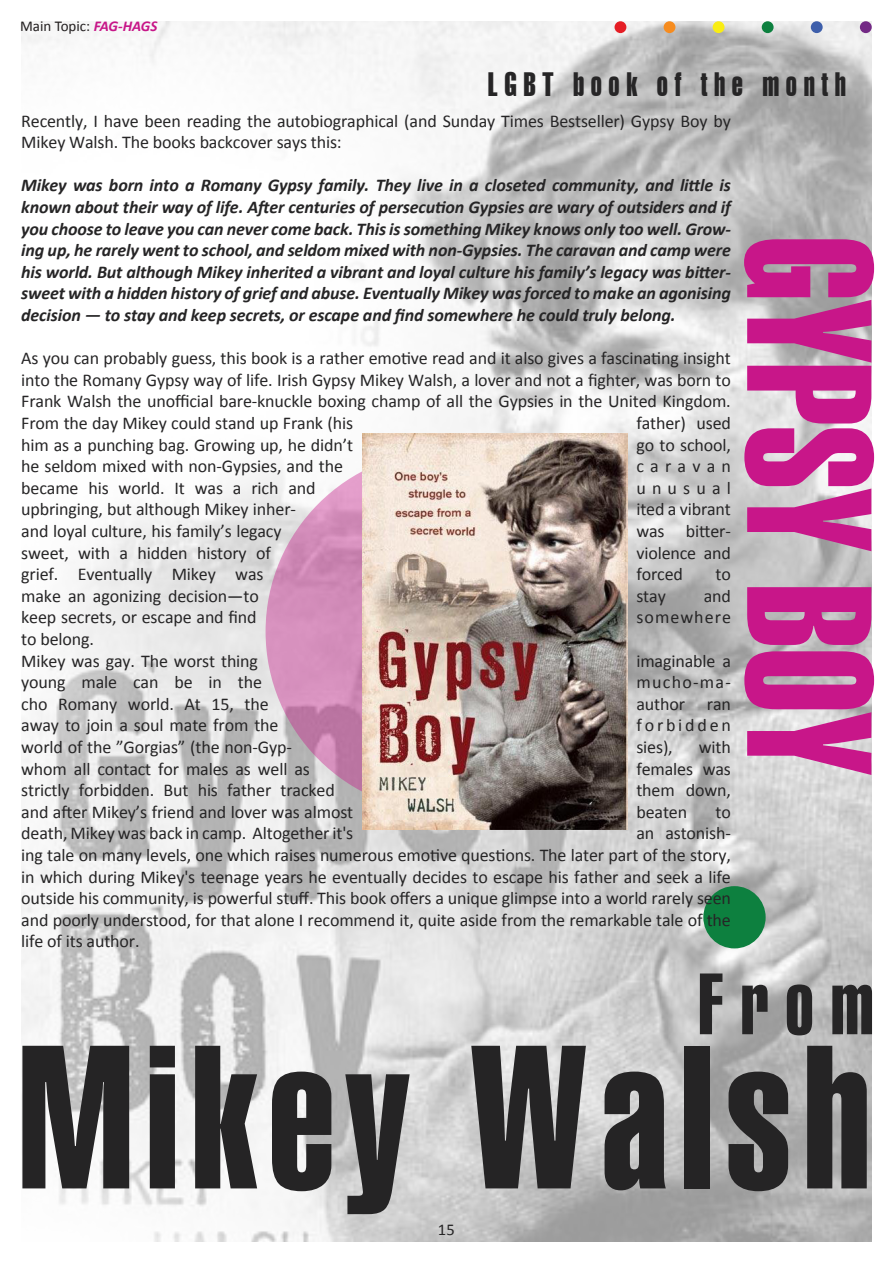
<style>
.page{position:relative;width:893px;height:1263px;background:#fff}
.page>*{position:absolute;margin:0;border:0;box-sizing:border-box;transform-origin:0 0}
.t1{font:198px "Swiss 911 BT Extra Compressed";letter-spacing:.06em;color:#252425}
.t2{font:172.5px "Swiss 911 BT Extra Compressed";color:#c81689}
.t3{font:84.3px "Swiss 911 BT Extra Compressed";color:#262526}
.t4{font:33px "Swiss 911 BT Extra Compressed";letter-spacing:.2em;color:#262526}
.t5{font:18px/21.6px "Calibri";letter-spacing:-.01em;color:#262526}
.t6{font:italic 700 18px/21.6px "Calibri";letter-spacing:-.01em;color:#262526;text-align:justify}
.t7{font:18px "Calibri";letter-spacing:.055em;color:#262526}
.t8{font:18px "Calibri";letter-spacing:.155em;color:#262526}
.t9{font:18px "Calibri";letter-spacing:.345em;color:#262526}
.t10{font:18px "Calibri";letter-spacing:.34em;color:#262526}
.t11{font:16.5px "Calibri";color:#262526}
.t12{font:15px "Calibri";color:#231f20}
.s1{font-weight:700;font-style:italic;color:#c71688}
</style>
<div class="page">
<img style="left:21px;top:21px;width:851px;height:1221px">
<div style="left:703px;top:886px;width:63px;height:62px;background:#0d803f;border-radius:50%"></div>
<svg style="left:266px;top:451px;width:361px;height:361px;background:#cf89b6"></svg>
<img style="left:362px;top:433px;width:265px;height:397px">
<div style="left:615px;top:21px;width:11px;height:12px;background:#e51e25;border-radius:50%"></div>
<div style="left:664px;top:21px;width:11px;height:12px;background:#f68c1f;border-radius:50%"></div>
<div style="left:713px;top:21px;width:11px;height:12px;background:#f9ed14;border-radius:50%"></div>
<div style="left:762px;top:21px;width:12px;height:12px;background:#0d803f;border-radius:50%"></div>
<div style="left:811px;top:21px;width:12px;height:12px;background:#3e5fab;border-radius:50%"></div>
<div style="left:860px;top:21px;width:12px;height:12px;background:#732985;border-radius:50%"></div>
<p class="t12" style="left:20px;top:16px;width:139px">Main Topic: <span class="s1">FAG-HAGS</span></p>
<p class="t4" style="left:488px;top:66px;width:360px">LGBT book of the month</p>
<p class="t5" style="left:21px;top:110px;width:711px">Recently, I have been reading the autobiographical (and Sunday Times Bestseller) Gypsy Boy by<br>Mikey Walsh. The books backcover says this:</p>
<p class="t6" style="left:21px;top:175px;width:711px">Mikey was born into a Romany Gypsy family. They live in a closeted community, and little is known about their way of life. After centuries of persecution Gypsies are wary of outsiders and if you choose to leave you can never come back. This is something Mikey knows only too well. Grow&shy;ing up, he rarely went to school, and seldom mixed with non-Gypsies. The caravan and camp were his world. But although Mikey inherited a vibrant and loyal culture his family’s legacy was bitter&shy;sweet with a hidden history of grief and abuse. Eventually Mikey was forced to make an agonising decision — to stay and keep secrets, or escape and find somewhere he could truly belong.</p>
<p class="t5" style="left:21px;top:347px;width:711px;text-align:justify">As you can probably guess, this book is a rather emotive read and it also gives a fascinating insight into the Romany Gypsy way of life. Irish Gypsy Mikey Walsh, a lover and not a fighter, was born to Frank Walsh the unofficial bare-knuckle boxing champ of all the Gypsies in the United Kingdom.<br>From the day Mikey could stand up Frank (his</p>
<p class="t5" style="left:636px;top:412px;width:96px">father) used</p>
<p class="t5" style="left:21px;top:434px;width:333px">him as a punching bag. Growing up, he didn’t</p>
<p class="t5" style="left:636px;top:434px;width:96px">go to school,</p>
<p class="t5" style="left:21px;top:455px;width:323px">he seldom mixed with non-Gypsies, and the</p>
<p class="t9" style="left:636px;top:455px;width:96px">caravan</p>
<p class="t5" style="left:21px;top:477px;width:296px">became his world. It was a rich and</p>
<p class="t10" style="left:636px;top:476px;width:96px">unusual</p>
<p class="t5" style="left:21px;top:499px;width:276px">upbringing, but although Mikey inher-</p>
<p class="t5" style="left:636px;top:499px;width:96px">ited a vibrant</p>
<p class="t5" style="left:21px;top:520px;width:262px">and loyal culture, his family’s legacy</p>
<p class="t5" style="left:636px;top:520px;width:96px">was bitter-</p>
<p class="t5" style="left:21px;top:542px;width:251px">sweet, with a hidden history of</p>
<p class="t5" style="left:636px;top:542px;width:96px">violence and</p>
<p class="t5" style="left:21px;top:563px;width:244px">grief. Eventually Mikey was</p>
<p class="t5" style="left:636px;top:563px;width:48px">forced</p>
<p class="t5" style="left:716px;top:563px;width:17px">to</p>
<p class="t5" style="left:21px;top:585px;width:239px">make an agonizing decision—to</p>
<p class="t5" style="left:636px;top:585px;width:31px">stay</p>
<p class="t5" style="left:704px;top:585px;width:29px">and</p>
<p class="t5" style="left:21px;top:607px;width:237px">keep secrets, or escape and find</p>
<p class="t7" style="left:636px;top:606px;width:96px">somewhere</p>
<p class="t5" style="left:21px;top:628px;width:238px">to belong.<br>Mikey was gay. The worst thing</p>
<p class="t5" style="left:636px;top:650px;width:96px">imaginable a</p>
<p class="t5" style="left:21px;top:671px;width:242px">young male can be in the</p>
<p class="t5" style="left:636px;top:671px;width:96px">mucho-ma-</p>
<p class="t5" style="left:21px;top:693px;width:249px">cho Romany world. At 15, the</p>
<p class="t5" style="left:636px;top:693px;width:96px">author ran</p>
<p class="t5" style="left:21px;top:715px;width:259px">away to join a soul mate from the</p>
<p class="t8" style="left:636px;top:714px;width:96px">forbidden</p>
<p class="t5" style="left:21px;top:736px;width:272px">world of the ”Gorgias” (the non-Gyp-</p>
<p class="t5" style="left:636px;top:736px;width:38px">sies),</p>
<p class="t5" style="left:699px;top:736px;width:34px">with</p>
<p class="t5" style="left:21px;top:758px;width:290px">whom all contact for males as well as</p>
<p class="t5" style="left:636px;top:758px;width:96px">females was</p>
<p class="t5" style="left:21px;top:779px;width:315px">strictly forbidden. But his father tracked</p>
<p class="t5" style="left:636px;top:779px;width:96px">them down,</p>
<p class="t5" style="left:21px;top:801px;width:333px">and after Mikey’s friend and lover was almost</p>
<p class="t5" style="left:636px;top:801px;width:52px">beaten</p>
<p class="t5" style="left:716px;top:801px;width:17px">to</p>
<p class="t5" style="left:21px;top:823px;width:334px">death, Mikey was back in camp. Altogether it's</p>
<p class="t5" style="left:21px;top:823px;width:711px;text-align:justify;text-indent:615px">an astonish&shy;ing tale on many levels, one which raises numerous emotive questions. The later part of the story, in which during Mikey's teenage years he eventually decides to escape his father and seek a life outside his community, is powerful stuff. This book offers a unique glimpse into a world rarely seen and poorly understood, for that alone I recommend it, quite aside from the remarkable tale of the life of its author.</p>
<p class="t2" style="left:905px;top:236px;width:541px;rotate:90deg">GYPSY BOY</p>
<p class="t3" style="left:698px;top:957px;width:177px">From</p>
<p class="t1" style="left:18px;top:1007px;width:854px">Mikey Walsh</p>
<p class="t11" style="left:438px;top:1219px;width:18px">15</p>
</div>
